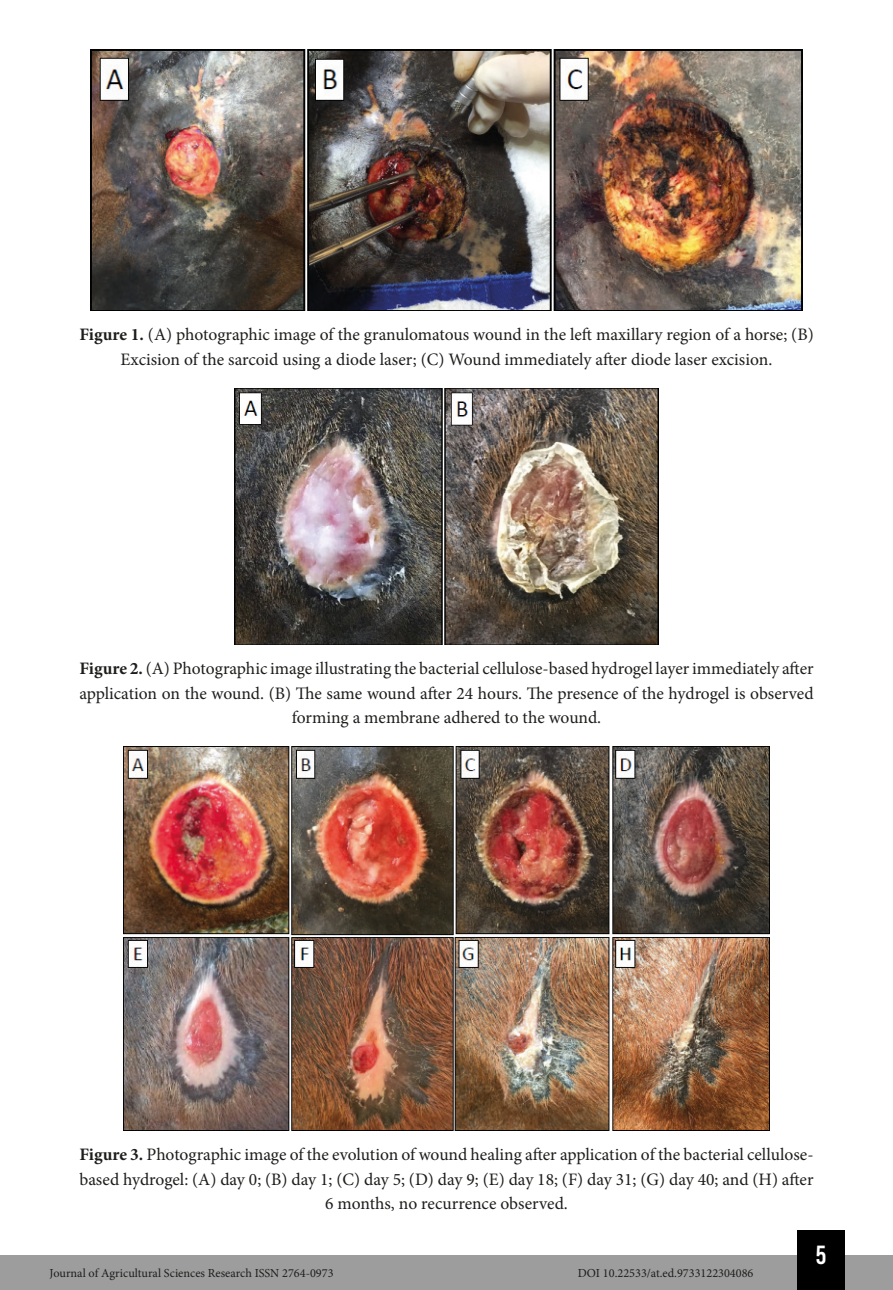
<style>
.page{position:relative;width:893px;height:1290px;background:#fff}
.page>*{position:absolute;margin:0;border:0;box-sizing:border-box;transform-origin:0 0}
.t1{font:26.25px "Bebas Kai";color:#fff}
.t2{font:17.5px/24.5px "Minion Pro";color:#1d1d1b;text-align:center}
.t3{font:12.25px "Minion Pro";color:#1d1d1b}
.s1{font-weight:700}
</style>
<div class="page">
<div style="left:0;top:1255px;width:893px;height:35px;background:#9d9d9d"></div>
<div style="left:797px;top:1230px;width:48px;height:60px;background:#000"></div>
<img style="left:90px;top:50px;width:712px;height:261px">
<img style="left:234px;top:388px;width:424px;height:257px">
<img style="left:123px;top:747px;width:647px;height:384px">
<p class="t2" style="left:79px;top:322px;width:736px"><span class="s1">Figure 1.</span> (A) photographic image of the granulomatous wound in the left maxillary region of a horse; (B)<br>Excision of the sarcoid using a diode laser; (C) Wound immediately after diode laser excision.</p>
<p class="t2" style="left:79px;top:657px;width:736px"><span class="s1">Figure 2.</span> (A) Photographic image illustrating the bacterial cellulose-based hydrogel layer immediately after application on the wound. (B) The same wound after 24 hours. The presence of the hydrogel is observed forming a membrane adhered to the wound.</p>
<p class="t2" style="left:79px;top:1142px;width:736px"><span class="s1">Figure 3.</span> Photographic image of the evolution of wound healing after application of the bacterial cellulose&shy;based hydrogel: (A) day 0; (B) day 1; (C) day 5; (D) day 9; (E) day 18; (F) day 31; (G) day 40; and (H) after<br>6 months, no recurrence observed.</p>
<p class="t3" style="left:50px;top:1265px;width:285px">Journal of Agricultural Sciences Research ISSN 2764-0973</p>
<p class="t3" style="left:578px;top:1265px;width:177px">DOI 10.22533/at.ed.9733122304086</p>
<h1 class="t1" style="left:816px;top:1241px;width:12px">5</h1>
</div>
